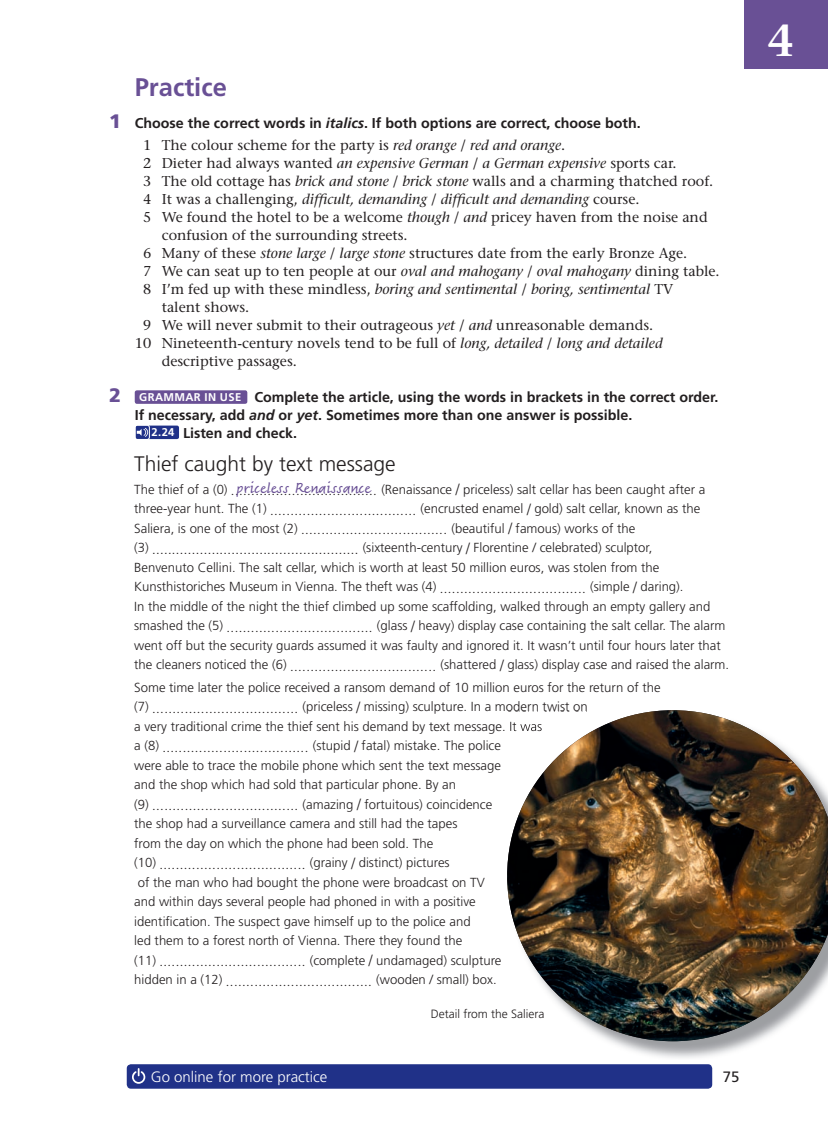
<style>
.page{position:relative;width:828px;height:1125px;background:#fff}
.page>*{position:absolute;margin:0;border:0;box-sizing:border-box;transform-origin:0 0}
.t1{font:600 45px "Stone Serif";color:#fff}
.t2{font:700 25.5px "Frutiger";color:#695095}
.t3{font:300 21px "Frutiger";color:#231f20}
.t4{font:17.25px "Fineprint";color:#695095}
.t5{font:300 15px "Frutiger";color:#fff}
.t6{font:15px "Frutiger";color:#231f20}
.t7{font:14.25px "Stone Serif";color:#231f20}
.t8{font:700 14.25px "Frutiger";color:#231f20}
.t9{font:italic 14.25px "Stone Serif";color:#231f20}
.t10{font:300 13.2px/19.5px "Frutiger";color:#231f20}
.t11{font:300 12px "Frutiger";color:#231f20}
.t12{font:10.5px/19.5px "Stone Serif";color:#231f20}
.s1{font-weight:900;font-size:19.5px;color:#695095}
.s2{font-style:italic}
.s3{font-style:normal}
.s4{font-size:11.25px;color:#fff}
.s5{font-size:16.05px}
.s6{font-family:"Frutiger";font-weight:300;font-size:13.2px}
.s7{font-family:"Frutiger";font-weight:300;font-size:16.05px}
</style>
<div class="page">
<div style="left:743px;top:0;width:84px;height:69px;background:#695095"></div>
<div style="left:135px;top:390px;width:112px;height:14px;background:#695095;border-radius:2px"></div>
<div style="left:135px;top:426px;width:44px;height:13px;background:#203188;border-radius:2px"></div>
<div style="left:135px;top:425px;width:15px;height:15px;border:1px solid #fff;border-radius:2px"></div>
<svg style="left:135px;top:426px;width:14px;height:13px"></svg>
<img style="left:610px;top:1041px;width:147px;height:17px">
<img style="left:507px;top:710px;width:320px;height:331px">
<div style="left:127px;top:1064px;width:585px;height:25px;background:#203188;border-radius:4px"></div>
<svg style="left:132px;top:1068px;width:13px;height:16px"></svg>
<h2 class="t2" style="left:135px;top:72px;width:94px">Practice</h2>
<p class="t8" style="left:109px;top:115px;width:533px"><span class="s1">1</span> Choose the correct words in <span class="s2">italics</span>. If both options are correct, choose both.</p>
<p class="t7" style="left:143px;top:137px;width:423px">1 The colour scheme for the party is <span class="s2">red orange</span> / <span class="s2">red and orange</span>.</p>
<p class="t7" style="left:143px;top:155px;width:535px">2 Dieter had always wanted <span class="s2">an expensive German</span> / <span class="s2">a German expensive</span> sports car.</p>
<p class="t7" style="left:143px;top:173px;width:571px">3 The old cottage has <span class="s2">brick and stone</span> / <span class="s2">brick stone</span> walls and a charming thatched roof.</p>
<p class="t9" style="left:143px;top:191px;width:498px"><span class="s3">4 It was a challenging,</span> difficult, demanding <span class="s3">/</span> difficult and demanding <span class="s3">course.</span></p>
<p class="t7" style="left:143px;top:209px;width:566px">5 We found the hotel to be a welcome <span class="s2">though</span> / <span class="s2">and</span> pricey haven from the noise and</p>
<p class="t7" style="left:162px;top:227px;width:247px">confusion of the surrounding streets.</p>
<p class="t7" style="left:143px;top:245px;width:545px">6 Many of these <span class="s2">stone large</span> / <span class="s2">large stone</span> structures date from the early Bronze Age.</p>
<p class="t7" style="left:143px;top:263px;width:578px">7 We can seat up to ten people at our <span class="s2">oval and mahogany</span> / <span class="s2">oval mahogany</span> dining table.</p>
<p class="t9" style="left:143px;top:281px;width:531px"><span class="s3">8 I’m fed up with these mindless,</span> boring and sentimental <span class="s3">/</span> boring, sentimental <span class="s3">TV</span></p>
<p class="t7" style="left:162px;top:299px;width:89px">talent shows.</p>
<p class="t7" style="left:143px;top:317px;width:511px">9 We will never submit to their outrageous <span class="s2">yet</span> / <span class="s2">and</span> unreasonable demands.</p>
<p class="t7" style="left:135px;top:335px;width:529px">10 Nineteenth-century novels tend to be full of <span class="s2">long, detailed</span> / <span class="s2">long and detailed</span></p>
<p class="t7" style="left:162px;top:353px;width:137px">descriptive passages.</p>
<p class="t8" style="left:109px;top:389px;width:610px"><span class="s1">2</span> <span class="s4">GRAMMAR IN USE</span> Complete the article, using the words in brackets in the correct order.</p>
<p class="t8" style="left:135px;top:407px;width:499px">If necessary, add <span class="s2">and</span> or <span class="s2">yet</span>. Sometimes more than one answer is possible.</p>
<p class="t8" style="left:151px;top:425px;width:147px"><span class="s4">2.24</span> Listen and check.</p>
<h3 class="t3" style="left:134px;top:452px;width:263px">thief caught by text message</h3>
<p class="t10" style="left:134px;top:480px;width:596px">the thief of a (0) <sub>....................................</sub> (renaissance <span class="s5">/</span> priceless) salt cellar has been caught after a three-year hunt. the (1) <sub>....................................</sub> (encrusted enamel <span class="s5">/</span> gold) salt cellar, known as the saliera, is one of the most (2) <sub>....................................</sub> (beautiful <span class="s5">/</span> famous) works of the<br>(3) <sub>....................................................</sub> (sixteenth-century <span class="s5">/</span> florentine / celebrated) sculptor,<br>benvenuto cellini. the salt cellar, which is worth at least 50 million euros, was stolen from the kunsthistoriches museum in vienna. the theft was (4) <sub>....................................</sub> (simple <span class="s5">/</span> daring).<br>in the middle of the night the thief climbed up some scaffolding, walked through an empty gallery and smashed the (5) <sub>....................................</sub> (glass <span class="s5">/</span> heavy) display case containing the salt cellar. the alarm went off but the security guards assumed it was faulty and ignored it. it wasn’t until four hours later that the cleaners noticed the (6) <sub>....................................</sub> (shattered <span class="s5">/</span> glass) display case and raised the alarm.</p>
<p class="t10" style="left:134px;top:678px;width:528px">some time later the police received a ransom demand of 10 million euros for the return of the (7) <sub>....................................</sub> (priceless <span class="s5">/</span> missing) sculpture. in a modern twist on<br>a very traditional crime the thief sent his demand by text message. it was</p>
<p class="t12" style="left:134px;top:739px;width:368px"><span class="s6">a (8)</span> .................................... <span class="s6">(stupid</span> <span class="s7">/</span> <span class="s6">fatal) mistake. the police</span></p>
<p class="t10" style="left:134px;top:756px;width:368px">were able to trace the mobile phone which sent the text message and the shop which had sold that particular phone. by an</p>
<p class="t12" style="left:134px;top:797px;width:359px"><span class="s6">(9)</span> .................................... <span class="s6">(amazing</span> <span class="s7">/</span> <span class="s6">fortuitous) coincidence</span></p>
<p class="t10" style="left:134px;top:814px;width:325px">the shop had a surveillance camera and still had the tapes from the day on which the phone had been sold. the</p>
<p class="t12" style="left:134px;top:856px;width:317px"><span class="s6">(10)</span> .................................... <span class="s6">(grainy</span> <span class="s7">/</span> <span class="s6">distinct) pictures</span></p>
<p class="t10" style="left:134px;top:873px;width:352px">of the man who had bought the phone were broadcast on tv and within days several people had phoned in with a positive identification. the suspect gave himself up to the police and led them to a forest north of vienna. there they found the</p>
<p class="t12" style="left:134px;top:953px;width:369px"><span class="s6">(11)</span> .................................... <span class="s6">(complete</span> <span class="s7">/</span> <span class="s6">undamaged) sculpture hidden in a (12)</span> .................................... <span class="s6">(wooden / small) box.</span></p>
<h3 class="t4" style="left:236px;top:477px;width:136px">priceless Renaissance</h3>
<p class="t5" style="left:151px;top:1068px;width:178px">go online for more practice</p>
<p class="t11" style="left:430px;top:1007px;width:115px">Detail from the saliera</p>
<p class="t6" style="left:722px;top:1068px;width:18px">75</p>
<h1 class="t1" style="left:767px;top:13px;width:28px">4</h1>
</div>
